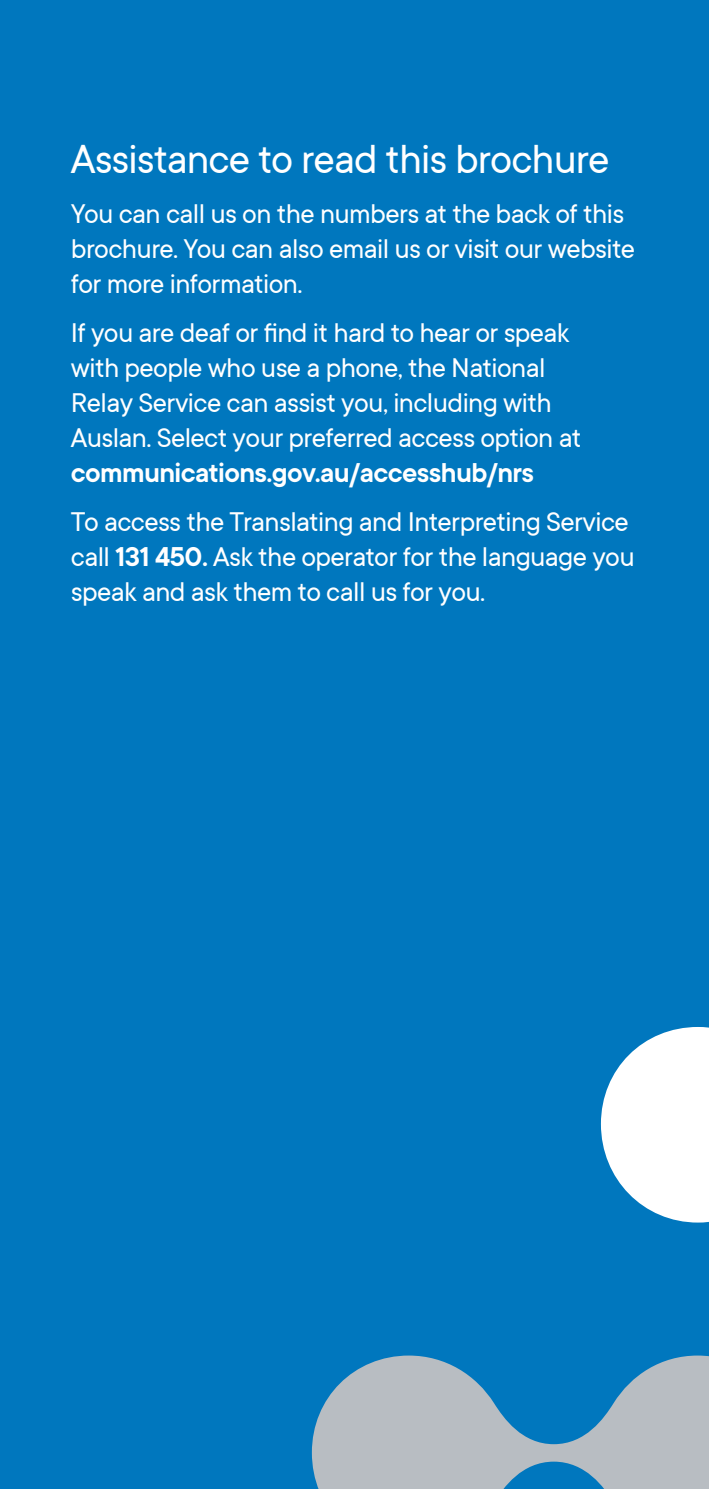
<style>
.page{position:relative;width:709px;height:1489px;background:#fff}
.page>*{position:absolute;margin:0;border:0;box-sizing:border-box;transform-origin:0 0}
.t1{font:45px "TT Commons";letter-spacing:-.02em;color:#fff}
.t2{font:30px/35px "TT Commons";letter-spacing:-.02em;color:#fff}
.t3{font:600 30px "TT Commons";letter-spacing:-.02em;color:#fff}
.s1{font-weight:600}
</style>
<div class="page">
<div style="left:0;top:0;width:709px;height:1488px;background:#0077be"></div>
<svg style="left:601px;top:1027px;width:108px;height:195px"></svg>
<svg style="left:312px;top:1355px;width:397px;height:133px;fill:#b8bdc2"></svg>
<h1 class="t1" style="left:71px;top:135px;width:540px">Assistance to read this brochure</h1>
<p class="t2" style="left:71px;top:196px;width:565px">You can call us on the numbers at the back of this brochure. You can also email us or visit our website for more information.</p>
<p class="t2" style="left:71px;top:315px;width:512px">If you are deaf or find it hard to hear or speak with people who use a phone, the National Relay Service can assist you, including with Auslan. Select your preferred access option at</p>
<p class="t3" style="left:71px;top:456px;width:465px">communications.gov.au/accesshub/nrs</p>
<p class="t2" style="left:71px;top:504px;width:565px">To access the Translating and Interpreting Service call <span class="s1">131 450.</span> Ask the operator for the language you speak and ask them to call us for you.</p>
</div>
